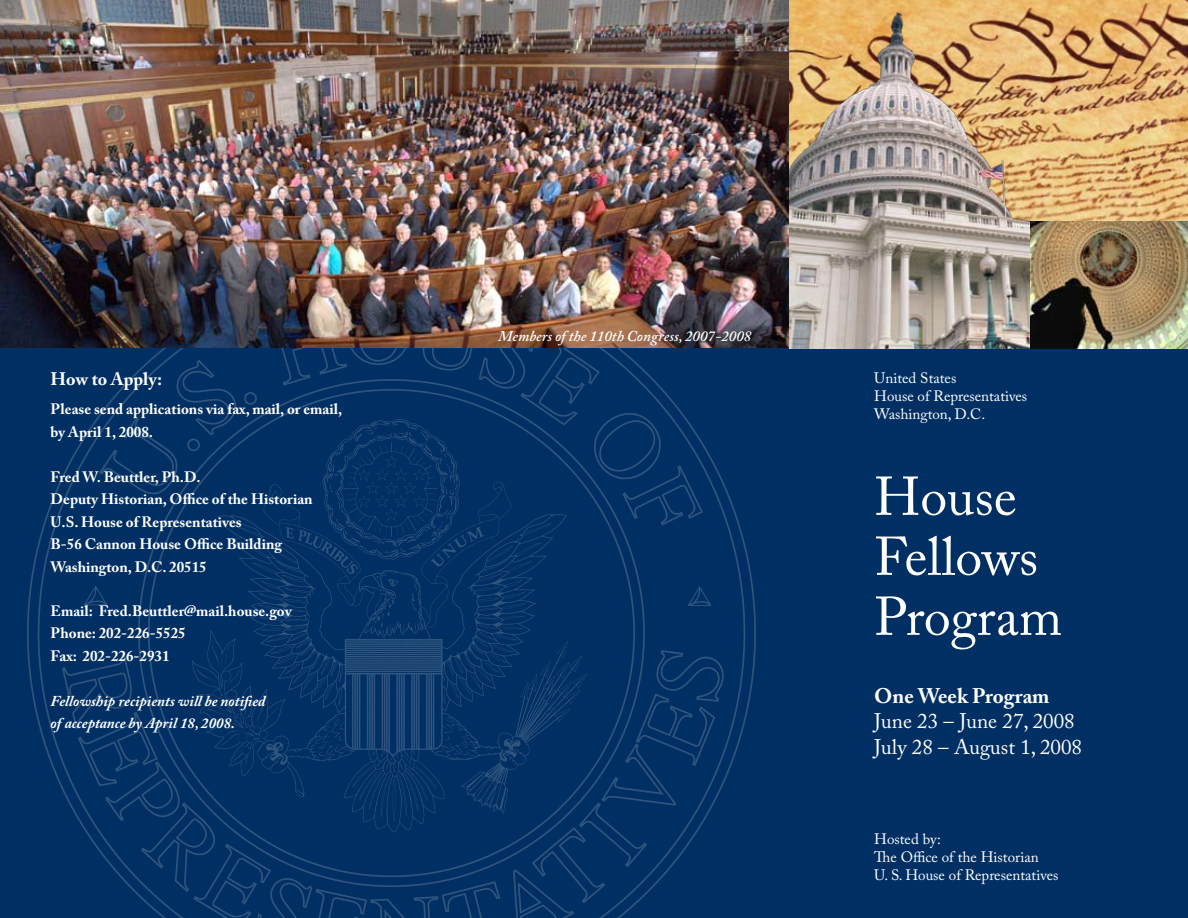
<style>
.page{position:relative;width:1188px;height:918px;background:#fff}
.page>*{position:absolute;margin:0;border:0;box-sizing:border-box;transform-origin:0 0}
.t1{font:54px/60px "Adobe Caslon Pro";color:#fff}
.t2{font:21px/25.2px "Adobe Caslon Pro";color:#fff}
.t3{font:700 21px "Adobe Caslon Pro";color:#fff}
.t4{font:700 18px "Adobe Caslon Pro";color:#fff}
.t5{font:700 15px/22.5px "Adobe Caslon Pro";color:#fff}
.t6{font:15px/18px "Adobe Caslon Pro";color:#fff}
.t7{font:italic 700 15px/22.5px "Adobe Caslon Pro";color:#fff}
.t8{font:italic 600 15px "Adobe Caslon Pro";color:#fff}
</style>
<div class="page">
<img style="left:0;top:0;width:789px;height:348px">
<img style="left:789px;top:0;width:399px;height:221px">
<div style="left:0;top:348px;width:1188px;height:570px;background:#002f63"></div>
<img style="left:1029px;top:221px;width:159px;height:127px">
<img style="left:789px;top:12px;width:240px;height:336px">
<img style="left:27px;top:348px;width:729px;height:570px">
<p class="t4" style="left:51px;top:368px;width:113px">How to Apply:</p>
<p class="t5" style="left:51px;top:398px;width:293px">Please send applications via fax, mail, or email, by April 1, 2008.</p>
<p class="t5" style="left:51px;top:465px;width:264px">Fred W. Beuttler, Ph.D.<br>Deputy Historian, Office of the Historian<br>U.S. House of Representatives<br>B-56 Cannon House Office Building<br>Washington, D.C. 20515</p>
<p class="t5" style="left:51px;top:599px;width:243px">Email: Fred.Beuttler@mail.house.gov<br>Phone: 202-226-5525<br>Fax: 202-226-2931</p>
<p class="t7" style="left:51px;top:689px;width:216px">Fellowship recipients will be notified of acceptance by April 18, 2008.</p>
<p class="t8" style="left:498px;top:327px;width:255px">Members of the 110th Congress, 2007-2008</p>
<p class="t6" style="left:874px;top:369px;width:155px">United States<br>House of Representatives<br>Washington, D.C.</p>
<h1 class="t1" style="left:874px;top:466px;width:189px">House<br>Fellows<br>Program</h1>
<h2 class="t3" style="left:874px;top:684px;width:177px">One Week Program</h2>
<h2 class="t2" style="left:874px;top:709px;width:209px">June 23 – June 27, 2008<br>July 28 – August 1, 2008</h2>
<p class="t6" style="left:874px;top:829px;width:186px">Hosted by:<br>The Office of the Historian<br>U. S. House of Representatives</p>
</div>
